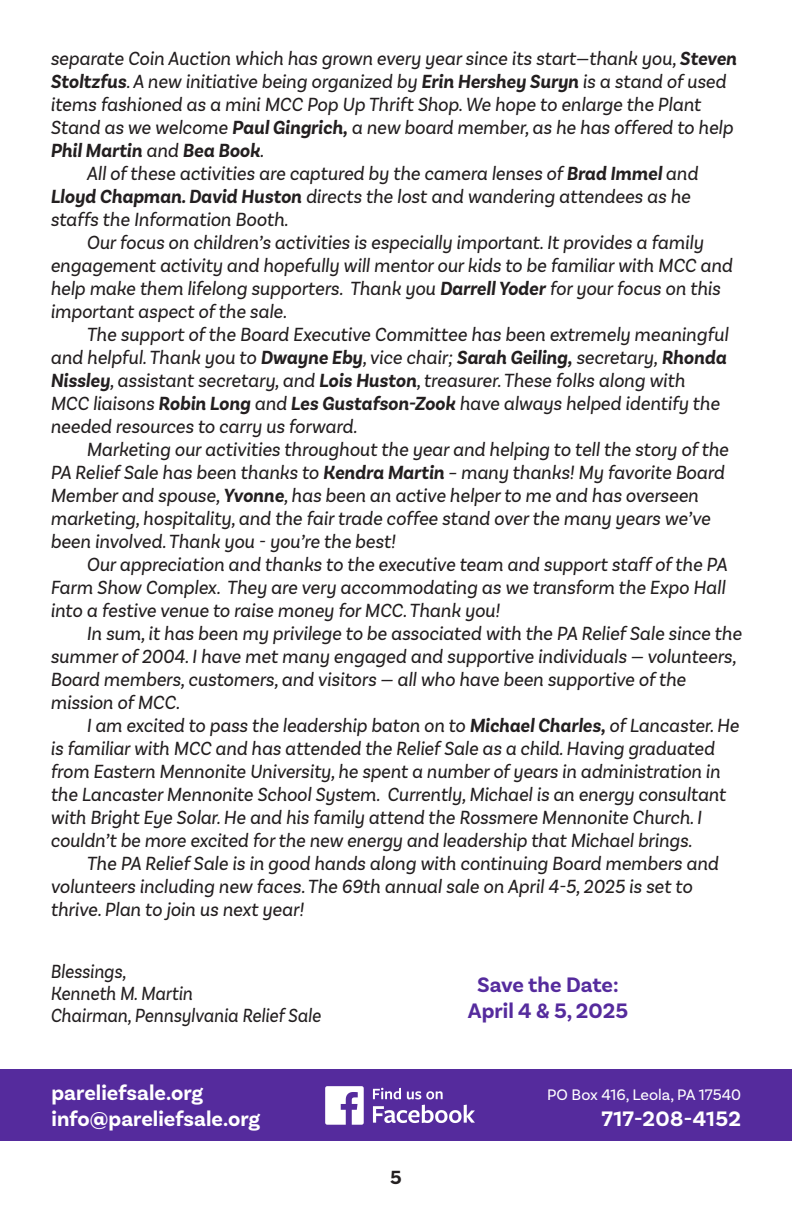
<style>
.page{position:relative;width:792px;height:1224px;background:#fff}
.page>*{position:absolute;margin:0;border:0;box-sizing:border-box;transform-origin:0 0}
.t1{font:700 22px "Basic Sans";color:#fff}
.t2{font:700 22px/26.4px "Basic Sans";color:#552b9d;text-align:center}
.t3{font:700 22px "Basic Sans";letter-spacing:.02em;color:#fff}
.t4{font:italic 20px/23px "Basic Sans";color:#231f20;scale:.95 1}
.t5{font:italic 20px/22px "Basic Sans";color:#231f20;scale:.9 1}
.t6{font:700 20px "Basic Sans";color:#231f20}
.t7{font:16px "Basic Sans";color:#fff}
.s1{font-weight:700}
</style>
<div class="page">
<div style="left:0;top:1069px;width:792px;height:72px;background:#552b9d"></div>
<img style="left:325px;top:1086px;width:22px;height:39px">
<p class="t4" style="left:50px;top:47px;width:724px">separate Coin Auction which has grown every year since its start—thank you, <span class="s1">Steven Stoltzfus</span>. A new initiative being organized by <span class="s1">Erin Hershey Suryn</span> is a stand of used items fashioned as a mini MCC Pop Up Thrift Shop. We hope to enlarge the Plant Stand as we welcome <span class="s1">Paul Gingrich,</span> a new board member, as he has offered to help <span class="s1">Phil Martin</span> and <span class="s1">Bea Book</span>.</p>
<p class="t4" style="left:50px;top:162px;width:683px;text-indent:36px">All of these activities are captured by the camera lenses of <span class="s1">Brad Immel</span> and<br><span class="s1">Lloyd Chapman. David Huston</span> directs the lost and wandering attendees as he staffs the Information Booth.</p>
<p class="t4" style="left:50px;top:231px;width:720px;text-indent:36px">Our focus on children’s activities is especially important. It provides a family engagement activity and hopefully will mentor our kids to be familiar with MCC and help make them lifelong supporters. Thank you <span class="s1">Darrell Yoder</span> for your focus on this important aspect of the sale.</p>
<p class="t4" style="left:50px;top:323px;width:715px;text-indent:36px">The support of the Board Executive Committee has been extremely meaningful and helpful. Thank you to <span class="s1">Dwayne Eby</span>, vice chair; <span class="s1">Sarah Geiling,</span> secretary, <span class="s1">Rhonda Nissley</span>, assistant secretary, and <span class="s1">Lois Huston</span>, treasurer. These folks along with MCC liaisons <span class="s1">Robin Long</span> and <span class="s1">Les Gustafson-Zook</span> have always helped identify the needed resources to carry us forward.</p>
<p class="t4" style="left:50px;top:438px;width:715px;text-indent:36px">Marketing our activities throughout the year and helping to tell the story of the PA Relief Sale has been thanks to <span class="s1">Kendra Martin</span> – many thanks! My favorite Board Member and spouse, <span class="s1">Yvonne</span>, has been an active helper to me and has overseen marketing, hospitality, and the fair trade coffee stand over the many years we’ve been involved. Thank you - you’re the best!</p>
<p class="t4" style="left:50px;top:553px;width:714px;text-align:justify;text-indent:36px">Our appreciation and thanks to the executive team and support staff of the PA Farm Show Complex. They are very accommodating as we transform the Expo Hall into a festive venue to raise money for MCC. Thank you!</p>
<p class="t4" style="left:50px;top:622px;width:729px;text-indent:36px">In sum, it has been my privilege to be associated with the PA Relief Sale since the summer of 2004. I have met many engaged and supportive individuals — volunteers, Board members, customers, and visitors — all who have been supportive of the mission of MCC.</p>
<p class="t4" style="left:50px;top:714px;width:726px;text-indent:36px">I am excited to pass the leadership baton on to <span class="s1">Michael Charles,</span> of Lancaster. He is familiar with MCC and has attended the Relief Sale as a child. Having graduated from Eastern Mennonite University, he spent a number of years in administration in the Lancaster Mennonite School System. Currently, Michael is an energy consultant with Bright Eye Solar. He and his family attend the Rossmere Mennonite Church. I couldn’t be more excited for the new energy and leadership that Michael brings.</p>
<p class="t4" style="left:50px;top:852px;width:705px;text-indent:36px">The PA Relief Sale is in good hands along with continuing Board members and volunteers including new faces. The 69th annual sale on April 4-5, 2025 is set to thrive. Plan to join us next year!</p>
<p class="t5" style="left:50px;top:961px;width:302px">Blessings,<br>Kenneth M. Martin<br>Chairman, Pennsylvania Relief Sale</p>
<p class="t2" style="left:468px;top:972px;width:162px">Save the Date:<br>April 4 &amp; 5, 2025</p>
<p class="t1" style="left:52px;top:1079px;width:153px">pareliefsale.org</p>
<p class="t1" style="left:52px;top:1106px;width:210px">info@pareliefsale.org</p>
<p class="t3" style="left:601px;top:1105px;width:141px">717-208-4152</p>
<p class="t7" style="left:547px;top:1085px;width:195px">PO Box 416, Leola, PA 17540</p>
<p class="t6" style="left:390px;top:1165px;width:13px">5</p>
</div>
